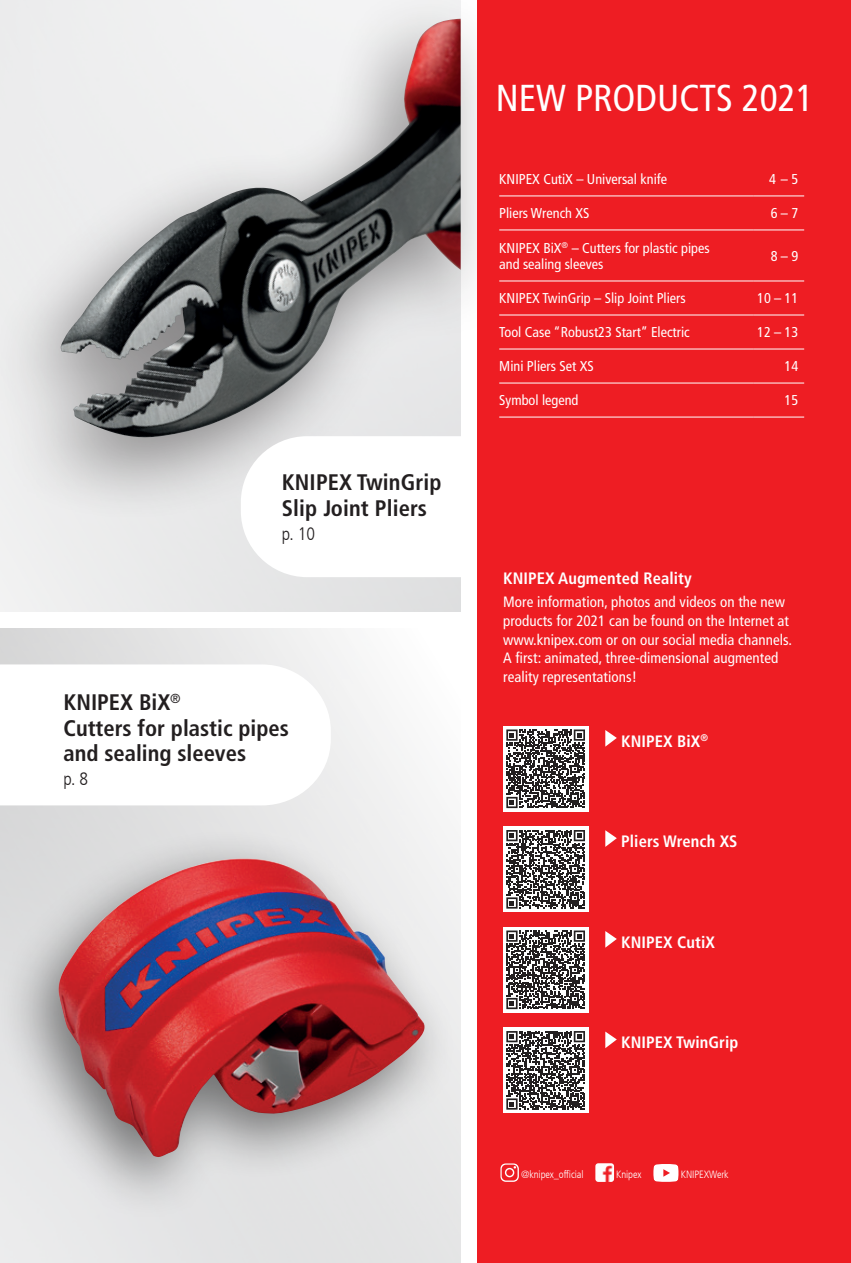
<style>
.page{position:relative;width:851px;height:1263px;background:#fff}
.page>*{position:absolute;margin:0;border:0;box-sizing:border-box;transform-origin:0 0}
.t1{font:condensed 37.5px "Frutiger LT Com";color:#fff}
.t2{font:700 condensed 22.5px/25.5px "Frutiger LT Com";color:#231f20}
.t3{font:300 condensed 18px "Frutiger LT Com";color:#231f20}
.t4{font:700 condensed 16.5px "Frutiger LT Com";letter-spacing:.005em;color:#fff}
.t5{font:condensed 15px/18.8px "Frutiger LT Com";letter-spacing:.005em;color:#fff}
.t6{font:condensed 14.25px/15.8px "Frutiger LT Com";color:#fff}
.t7{font:300 condensed 10.5px "Frutiger LT Com";letter-spacing:-.01em;color:#fff}
</style>
<div class="page">
<div style="left:0;top:0;width:508px;height:523px;background:#231f20;opacity:.5"></div>
<img style="left:61px;top:24px;width:373px;height:374px">
<svg style="left:241px;top:436px;width:237px;height:141px"></svg>
<div style="left:478px;top:0;width:372px;height:1263px;background:#ee1d23"></div>
<div style="left:0;top:826px;width:458px;height:397px;background:#000;opacity:.5"></div>
<img style="left:58px;top:858px;width:367px;height:299px">
<svg style="left:0;top:664px;width:331px;height:141px"></svg>
<div style="left:503px;top:726px;width:85px;height:85px;background:#fff"></div>
<svg style="left:506px;top:729px;width:79px;height:79px"></svg>
<div style="left:503px;top:827px;width:85px;height:85px;background:#fff"></div>
<svg style="left:506px;top:830px;width:79px;height:79px"></svg>
<div style="left:503px;top:927px;width:85px;height:85px;background:#fff"></div>
<svg style="left:506px;top:930px;width:79px;height:79px"></svg>
<div style="left:503px;top:1028px;width:85px;height:85px;background:#fff"></div>
<svg style="left:506px;top:1031px;width:79px;height:79px"></svg>
<svg style="left:500px;top:1163px;width:19px;height:19px"></svg>
<img style="left:595px;top:1163px;width:19px;height:19px">
<svg style="left:653px;top:1164px;width:25px;height:18px"></svg>
<svg style="left:605px;top:730px;width:11px;height:17px"></svg>
<svg style="left:605px;top:830px;width:11px;height:17px"></svg>
<svg style="left:605px;top:931px;width:11px;height:17px"></svg>
<svg style="left:605px;top:1031px;width:11px;height:17px"></svg>
<hr style="left:499px;top:196px;width:254px;height:1px;background:#fff">
<hr style="left:753px;top:196px;width:51px;height:1px;background:#fff">
<hr style="left:499px;top:230px;width:254px;height:1px;background:#fff">
<hr style="left:753px;top:230px;width:51px;height:1px;background:#fff">
<hr style="left:499px;top:281px;width:254px;height:1px;background:#fff">
<hr style="left:753px;top:281px;width:51px;height:1px;background:#fff">
<hr style="left:499px;top:315px;width:254px;height:1px;background:#fff">
<hr style="left:753px;top:315px;width:51px;height:1px;background:#fff">
<hr style="left:499px;top:349px;width:254px;height:1px;background:#fff">
<hr style="left:753px;top:349px;width:51px;height:1px;background:#fff">
<hr style="left:499px;top:383px;width:254px;height:1px;background:#fff">
<hr style="left:753px;top:383px;width:51px;height:1px;background:#fff">
<hr style="left:499px;top:417px;width:254px;height:1px;background:#fff">
<hr style="left:753px;top:417px;width:51px;height:1px;background:#fff">
<h2 class="t2" style="left:282px;top:470px;width:161px">KNIPEX TwinGrip<br>Slip Joint Pliers</h2>
<p class="t3" style="left:282px;top:523px;width:35px">p. 10</p>
<h2 class="t2" style="left:63px;top:690px;width:227px">KNIPEX BiX<sup>®<br></sup>Cutters for plastic pipes and sealing sleeves</h2>
<p class="t3" style="left:63px;top:768px;width:26px">p. 8</p>
<h1 class="t1" style="left:496px;top:76px;width:319px">NEW PRODUCTS 2021</h1>
<p class="t6" style="left:499px;top:172px;width:169px">KNIPEX CutiX – Universal knife</p>
<p class="t6" style="left:769px;top:172px;width:31px">4 – 5</p>
<p class="t6" style="left:499px;top:206px;width:92px">Pliers Wrench XS</p>
<p class="t6" style="left:770px;top:206px;width:29px">6 – 7</p>
<p class="t6" style="left:499px;top:240px;width:212px">KNIPEX BiX<sup>®</sup> – Cutters for plastic pipes and sealing sleeves</p>
<p class="t6" style="left:770px;top:248px;width:29px">8 – 9</p>
<p class="t6" style="left:499px;top:291px;width:188px">KNIPEX TwinGrip – Slip Joint Pliers</p>
<p class="t6" style="left:757px;top:291px;width:42px">10 – 11</p>
<p class="t6" style="left:499px;top:325px;width:192px">Tool Case “Robust23 Start” Electric</p>
<p class="t6" style="left:757px;top:325px;width:42px">12 – 13</p>
<p class="t6" style="left:499px;top:359px;width:96px">Mini Pliers Set XS</p>
<p class="t6" style="left:784px;top:359px;width:15px">14</p>
<p class="t6" style="left:499px;top:393px;width:81px">Symbol legend</p>
<p class="t6" style="left:784px;top:393px;width:15px">15</p>
<p class="t4" style="left:503px;top:569px;width:190px">KNIPEX Augmented Reality</p>
<p class="t5" style="left:503px;top:593px;width:290px">More information, photos and videos on the new products for 2021 can be found on the Internet at www.knipex.com or on our social media channels.<br>A first: animated, three-dimensional augmented reality representations!</p>
<p class="t4" style="left:621px;top:731px;width:88px">KNIPEX BiX<sup>®</sup></p>
<p class="t4" style="left:621px;top:831px;width:118px">Pliers Wrench XS</p>
<p class="t4" style="left:621px;top:932px;width:95px">KNIPEX CutiX</p>
<p class="t4" style="left:621px;top:1033px;width:119px">KNIPEX TwinGrip</p>
<p class="t6" style="left:504px;top:1163px;width:128px">Übersicht Piktogramme</p>
<p class="t7" style="left:521px;top:1168px;width:64px">@knipex_official</p>
<p class="t7" style="left:616px;top:1168px;width:27px">Knipex</p>
<p class="t7" style="left:680px;top:1168px;width:49px">KNIPEXWerk</p>
</div>
